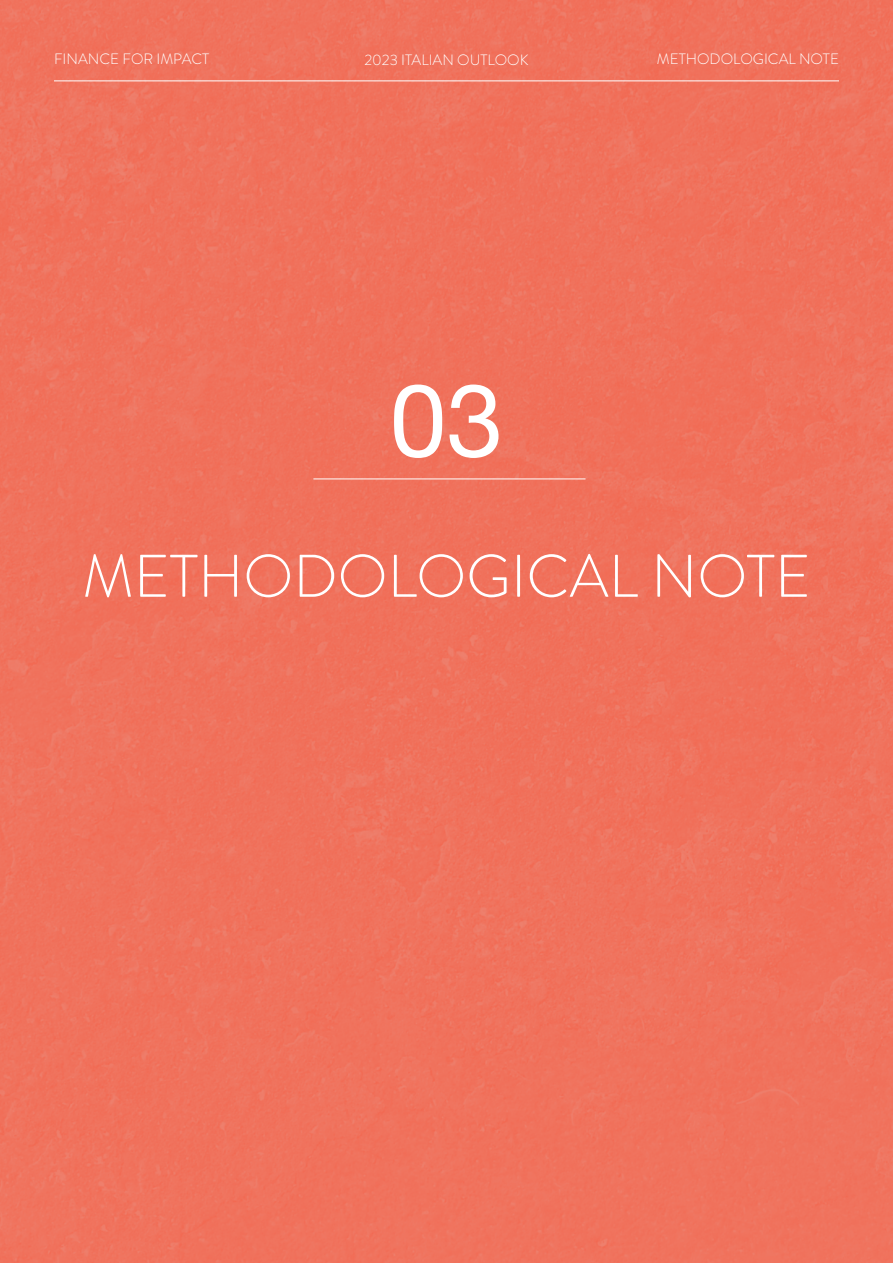
<style>
.page{position:relative;width:893px;height:1263px;background:#f0725c}
.page>*{position:absolute;margin:0;border:0;box-sizing:border-box;transform-origin:0 0}
.t1{font:102px "Helvetica Neue";color:#fff}
.t2{font:300 60px "Brandon Grotesque";color:#fff}
.t3{font:300 15px "Brandon Grotesque";color:#fff}
</style>
<div class="page">
<hr style="left:313px;top:478px;width:272px;height:1px;background:#fff">
<hr style="left:54px;top:81px;width:785px;height:1px;background:#fff">
<p class="t3" style="left:54px;top:49px;width:157px">FINANCE FOR IMPACT</p>
<p class="t3" style="left:364px;top:49px;width:166px">2023 ITALIAN OUTLOOK</p>
<p class="t3" style="left:657px;top:49px;width:184px">METHODOLOGICAL NOTE</p>
<p class="t1" style="left:390px;top:347px;width:115px">03</p>
<p class="t2" style="left:82px;top:535px;width:730px">METHODOLOGICAL NOTE</p>
</div>
